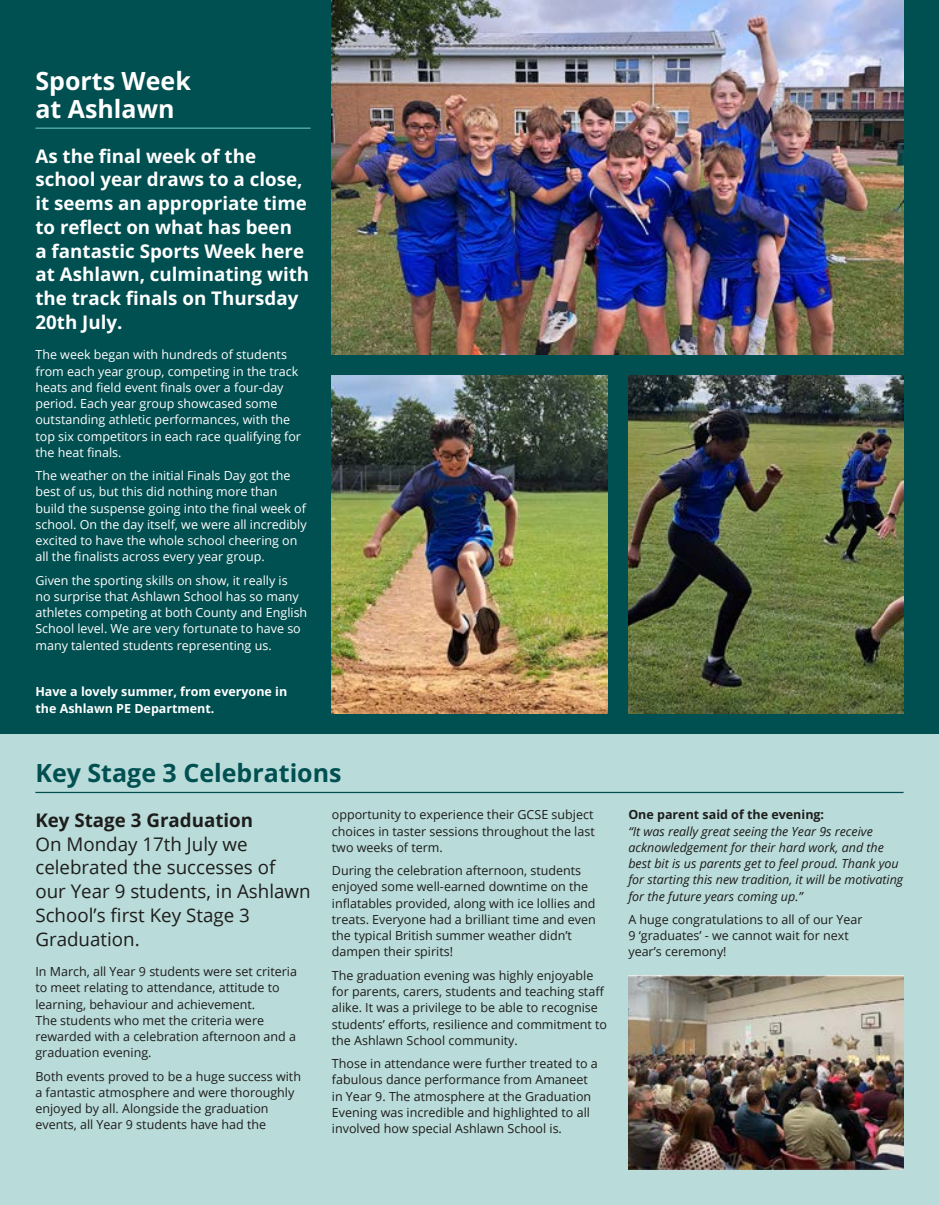
<style>
.page{position:relative;width:939px;height:1205px;background:#004f51}
.page>*{position:absolute;margin:0;border:0;box-sizing:border-box;transform-origin:0 0}
.t1{font:700 25px "Open Sans";color:#004f51}
.t2{font:700 25px/27.5px "Open Sans";color:#fff}
.t3{font:700 18.75px/23.8px "Open Sans";color:#fff}
.t4{font:18.75px/23.8px "Open Sans";color:#1d1d1b}
.t5{font:700 18.75px "Open Sans";color:#1d1d1b}
.t6{font:12.5px/16.2px "Open Sans";color:#1d1d1b}
.t7{font:12.5px/16.2px "Open Sans";color:#fff}
.t8{font:italic 12.5px/16.2px "Open Sans";color:#1d1d1b}
.t9{font:700 12.5px/16.2px "Open Sans";color:#fff}
.t10{font:700 12.5px "Open Sans";color:#1d1d1b}
</style>
<div class="page">
<hr style="left:35px;top:128px;width:276px;height:1px;background:#56b6b1">
<img style="left:332px;top:0;width:572px;height:354px">
<img style="left:332px;top:375px;width:275px;height:338px">
<img style="left:628px;top:375px;width:276px;height:338px">
<div style="left:0;top:734px;width:939px;height:471px;background:#b9dbd9"></div>
<hr style="left:35px;top:792px;width:869px;height:1px;background:#004f51">
<img style="left:628px;top:975px;width:276px;height:194px">
<h1 class="t2" style="left:35px;top:67px;width:157px">Sports Week at Ashlawn</h1>
<h2 class="t3" style="left:35px;top:143px;width:275px">As the final week of the school year draws to a close, it seems an appropriate time to reflect on what has been<br>a fantastic Sports Week here at Ashlawn, culminating with the track finals on Thursday<br>20th July.</h2>
<p class="t7" style="left:35px;top:346px;width:267px">The week began with hundreds of students from each year group, competing in the track heats and field event finals over a four-day period. Each year group showcased some outstanding athletic performances, with the top six competitors in each race qualifying for the heat finals.</p>
<p class="t7" style="left:35px;top:467px;width:273px">The weather on the initial Finals Day got the best of us, but this did nothing more than build the suspense going into the final week of school. On the day itself, we were all incredibly excited to have the whole school cheering on all the finalists across every year group.</p>
<p class="t7" style="left:35px;top:572px;width:273px">Given the sporting skills on show, it really is<br>no surprise that Ashlawn School has so many athletes competing at both County and English School level. We are very fortunate to have so many talented students representing us.</p>
<p class="t9" style="left:35px;top:683px;width:253px">Have a lovely summer, from everyone in the Ashlawn PE Department.</p>
<h1 class="t1" style="left:35px;top:755px;width:308px">Key Stage 3 Celebrations</h1>
<h2 class="t5" style="left:35px;top:807px;width:219px">Key Stage 3 Graduation</h2>
<h2 class="t4" style="left:35px;top:831px;width:277px">On Monday 17th July we celebrated the successes of<br>our Year 9 students, in Ashlawn<br>School’s first Key Stage 3<br>Graduation.</h2>
<p class="t6" style="left:35px;top:963px;width:263px">In March, all Year 9 students were set criteria to meet relating to attendance, attitude to learning, behaviour and achievement.<br>The students who met the criteria were rewarded with a celebration afternoon and a graduation evening.</p>
<p class="t6" style="left:35px;top:1067px;width:267px">Both events proved to be a huge success with a fantastic atmosphere and were thoroughly enjoyed by all. Alongside the graduation events, all Year 9 students have had the</p>
<p class="t6" style="left:332px;top:806px;width:264px;text-align:justify">opportunity to experience their GCSE subject choices in taster sessions throughout the last two weeks of term.</p>
<p class="t6" style="left:332px;top:862px;width:265px">During the celebration afternoon, students enjoyed some well-earned downtime on the inflatables provided, along with ice lollies and treats. Everyone had a brilliant time and even the typical British summer weather didn’t dampen their spirits!</p>
<p class="t6" style="left:332px;top:967px;width:277px">The graduation evening was highly enjoyable for parents, carers, students and teaching staff alike. It was a privilege to be able to recognise students’ efforts, resilience and commitment to the Ashlawn School community.</p>
<p class="t6" style="left:332px;top:1055px;width:267px">Those in attendance were further treated to a fabulous dance performance from Amaneet in Year 9. The atmosphere at the Graduation Evening was incredible and highlighted to all involved how special Ashlawn School is.</p>
<p class="t10" style="left:628px;top:806px;width:197px">One parent said of the evening:</p>
<p class="t8" style="left:628px;top:822px;width:276px">“It was really great seeing the Year 9s receive acknowledgement for their hard work, and the best bit is us parents get to feel proud. Thank you for starting this new tradition, it will be motivating for the future years coming up.”</p>
<p class="t6" style="left:628px;top:911px;width:236px">A huge congratulations to all of our Year<br>9 ‘graduates’ - we cannot wait for next year’s ceremony!</p>
</div>
